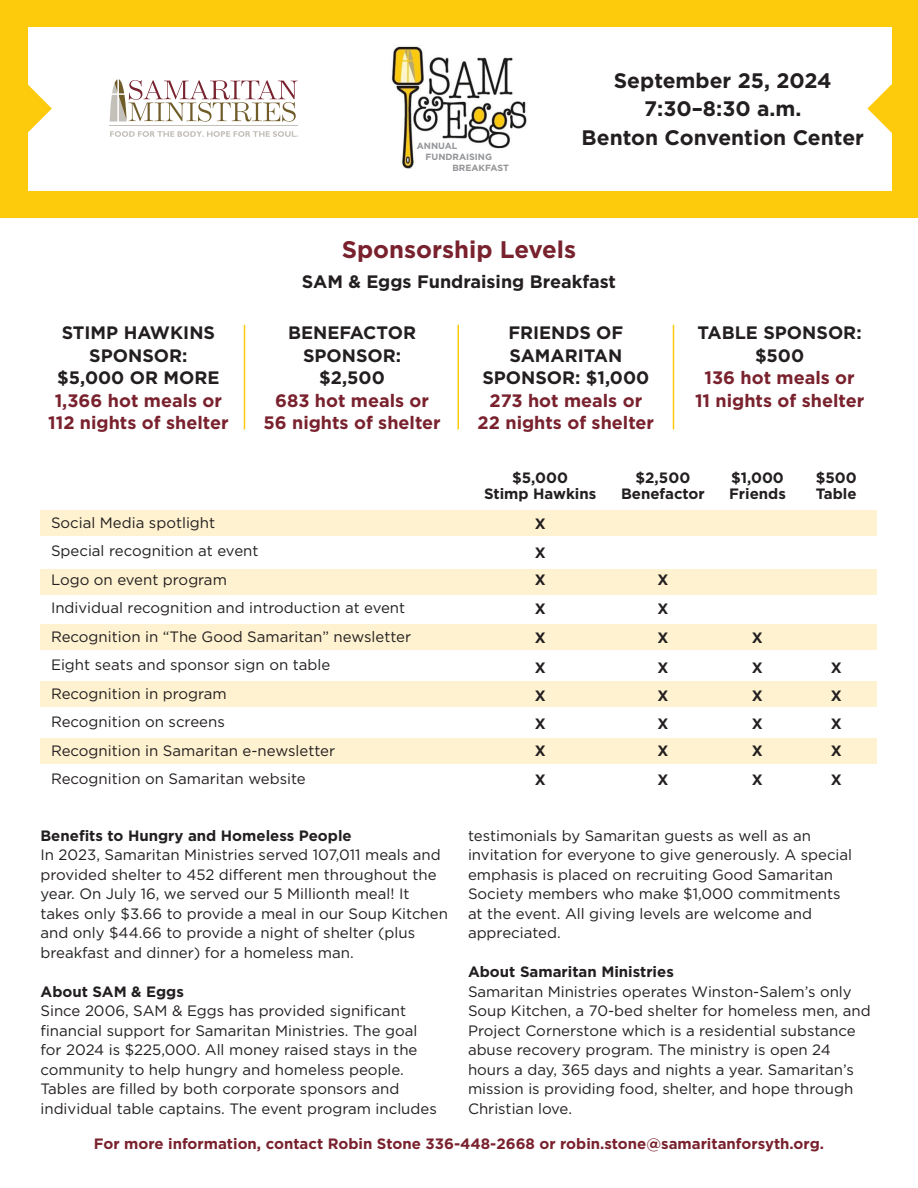
<style>
.page{position:relative;width:918px;height:1188px;background:#fff}
.page>*{position:absolute;margin:0;border:0;box-sizing:border-box;transform-origin:0 0}
.t1{font:700 24px "Gotham";color:#79222e}
.t2{font:700 21px/28.5px "Gotham";color:#231f20;text-align:center}
.t3{font:700 18px/22.5px "Gotham";color:#231f20;text-align:center}
.t4{font:700 18px/22.5px "Gotham";color:#79222e;text-align:center}
.t5{font:15px/19.5px "Gotham";color:#231f20}
.t6{font:700 15px/16.5px "Gotham";color:#231f20;text-align:center}
.t7{font:700 15px "Gotham";color:#79222e}
.t8{font:700 9px/11.6px "Gotham";color:#939598}
</style>
<div class="page">
<hr style="left:458px;top:325px;width:1px;height:104px;background:#fdca0c">
<hr style="left:244px;top:325px;width:1px;height:104px;background:#fdca0c">
<hr style="left:673px;top:325px;width:1px;height:104px;background:#fdca0c">
<div style="left:40px;top:569px;width:838px;height:25px;background:#fef2d0"></div>
<div style="left:40px;top:511px;width:838px;height:25px;background:#fef2d0"></div>
<div style="left:40px;top:624px;width:838px;height:26px;background:#fef2d0"></div>
<div style="left:40px;top:681px;width:838px;height:25px;background:#fef2d0"></div>
<div style="left:40px;top:738px;width:838px;height:25px;background:#fef2d0"></div>
<div style="left:0;top:0;width:918px;height:217px;background:#fdca0c"></div>
<div style="left:28px;top:27px;width:864px;height:163px;background:#fff"></div>
<svg style="left:110px;top:79px;width:188px;height:43px"></svg>
<hr style="left:109px;top:125px;width:189px;height:1px;background:#c3bfb9">
<svg style="left:110px;top:131px;width:188px;height:6px"></svg>
<img style="left:391px;top:46px;width:136px;height:123px">
<svg style="left:28px;top:84px;width:24px;height:49px"></svg>
<svg style="left:867px;top:84px;width:25px;height:49px"></svg>
<p class="t8" style="left:426px;top:140px;width:68px;text-indent:-9px">ANNUAL<br>FUNDRAISING</p>
<p class="t8" style="left:452px;top:162px;width:58px">BREAKFAST</p>
<h2 class="t2" style="left:582px;top:66px;width:284px">September 25, 2024<br>7:30–8:30 a.m.<br>Benton Convention Center</h2>
<h1 class="t1" style="left:342px;top:234px;width:236px">Sponsorship Levels</h1>
<p class="t3" style="left:57px;top:321px;width:164px">STIMP HAWKINS<br>SPONSOR: $5,000 OR MORE</p>
<p class="t4" style="left:48px;top:389px;width:182px">1,366 hot meals or<br>112 nights of shelter</p>
<p class="t3" style="left:302px;top:270px;width:316px">SAM &amp; Eggs Fundraising Breakfast</p>
<p class="t3" style="left:288px;top:321px;width:129px">BENEFACTOR<br>SPONSOR: $2,500</p>
<p class="t4" style="left:263px;top:389px;width:179px">683 hot meals or<br>56 nights of shelter</p>
<p class="t3" style="left:482px;top:321px;width:169px">FRIENDS OF<br>SAMARITAN<br>SPONSOR: $1,000</p>
<p class="t4" style="left:478px;top:389px;width:178px">273 hot meals or<br>22 nights of shelter</p>
<p class="t3" style="left:698px;top:321px;width:166px">TABLE SPONSOR: $500</p>
<p class="t4" style="left:695px;top:366px;width:171px">136 hot meals or<br>11 nights of shelter</p>
<p class="t6" style="left:484px;top:469px;width:114px">$5,000<br>Stimp Hawkins</p>
<p class="t6" style="left:729px;top:469px;width:58px;text-align:left">$1,000<br>Friends</p>
<p class="t6" style="left:816px;top:469px;width:43px;text-align:left">$500<br>Table</p>
<p class="t6" style="left:621px;top:469px;width:85px">$2,500<br>Benefactor</p>
<p class="t5" style="left:51px;top:508px;width:362px;line-height:28.5px">Social Media spotlight<br>Special recognition at event<br>Logo on event program<br>Individual recognition and introduction at event Recognition in “The Good Samaritan” newsletter Eight seats and sponsor sign on table Recognition in program<br>Recognition on screens<br>Recognition in Samaritan e-newsletter Recognition on Samaritan website</p>
<p class="t6" style="left:40px;top:827px;width:313px">Benefits to Hungry and Homeless People</p>
<p class="t5" style="left:40px;top:845px;width:409px">In 2023, Samaritan Ministries served 107,011 meals and provided shelter to 452 different men throughout the year. On July 16, we served our 5 Millionth meal! It takes only $3.66 to provide a meal in our Soup Kitchen and only $44.66 to provide a night of shelter (plus breakfast and dinner) for a homeless man.</p>
<p class="t6" style="left:40px;top:983px;width:145px">About SAM &amp; Eggs</p>
<p class="t5" style="left:40px;top:1001px;width:398px">Since 2006, SAM &amp; Eggs has provided significant financial support for Samaritan Ministries. The goal for 2024 is $225,000. All money raised stays in the community to help hungry and homeless people.<br>Tables are filled by both corporate sponsors and individual table captains. The event program includes</p>
<p class="t6" style="left:535px;top:516px;width:12px">X</p>
<p class="t6" style="left:535px;top:545px;width:12px">X</p>
<p class="t6" style="left:535px;top:572px;width:12px">X</p>
<p class="t6" style="left:657px;top:572px;width:12px">X</p>
<p class="t6" style="left:535px;top:601px;width:12px">X</p>
<p class="t6" style="left:657px;top:601px;width:12px">X</p>
<p class="t6" style="left:535px;top:629px;width:12px">X</p>
<p class="t6" style="left:657px;top:629px;width:12px">X</p>
<p class="t6" style="left:752px;top:629px;width:12px">X</p>
<p class="t6" style="left:535px;top:660px;width:12px">X</p>
<p class="t6" style="left:657px;top:660px;width:12px">X</p>
<p class="t6" style="left:752px;top:660px;width:12px">X</p>
<p class="t6" style="left:831px;top:660px;width:12px">X</p>
<p class="t6" style="left:535px;top:687px;width:12px">X</p>
<p class="t6" style="left:657px;top:687px;width:12px">X</p>
<p class="t6" style="left:752px;top:687px;width:12px">X</p>
<p class="t6" style="left:831px;top:687px;width:12px">X</p>
<p class="t6" style="left:535px;top:715px;width:12px">X</p>
<p class="t6" style="left:657px;top:715px;width:12px">X</p>
<p class="t6" style="left:752px;top:715px;width:12px">X</p>
<p class="t6" style="left:831px;top:715px;width:12px">X</p>
<p class="t6" style="left:535px;top:742px;width:12px">X</p>
<p class="t6" style="left:657px;top:742px;width:12px">X</p>
<p class="t6" style="left:752px;top:742px;width:12px">X</p>
<p class="t6" style="left:831px;top:742px;width:12px">X</p>
<p class="t6" style="left:535px;top:771px;width:12px">X</p>
<p class="t6" style="left:657px;top:771px;width:12px">X</p>
<p class="t6" style="left:752px;top:771px;width:12px">X</p>
<p class="t6" style="left:831px;top:771px;width:12px">X</p>
<p class="t5" style="left:468px;top:826px;width:386px">testimonials by Samaritan guests as well as an invitation for everyone to give generously. A special emphasis is placed on recruiting Good Samaritan Society members who make $1,000 commitments at the event. All giving levels are welcome and appreciated.</p>
<p class="t6" style="left:468px;top:964px;width:207px">About Samaritan Ministries</p>
<p class="t5" style="left:468px;top:982px;width:404px">Samaritan Ministries operates Winston-Salem’s only Soup Kitchen, a 70-bed shelter for homeless men, and Project Cornerstone which is a residential substance abuse recovery program. The ministry is open 24 hours a day, 365 days and nights a year. Samaritan’s mission is providing food, shelter, and hope through Christian love.</p>
<p class="t7" style="left:94px;top:1134px;width:732px">For more information, contact Robin Stone 336-448-2668 or robin.stone@samaritanforsyth.org.</p>
</div>
